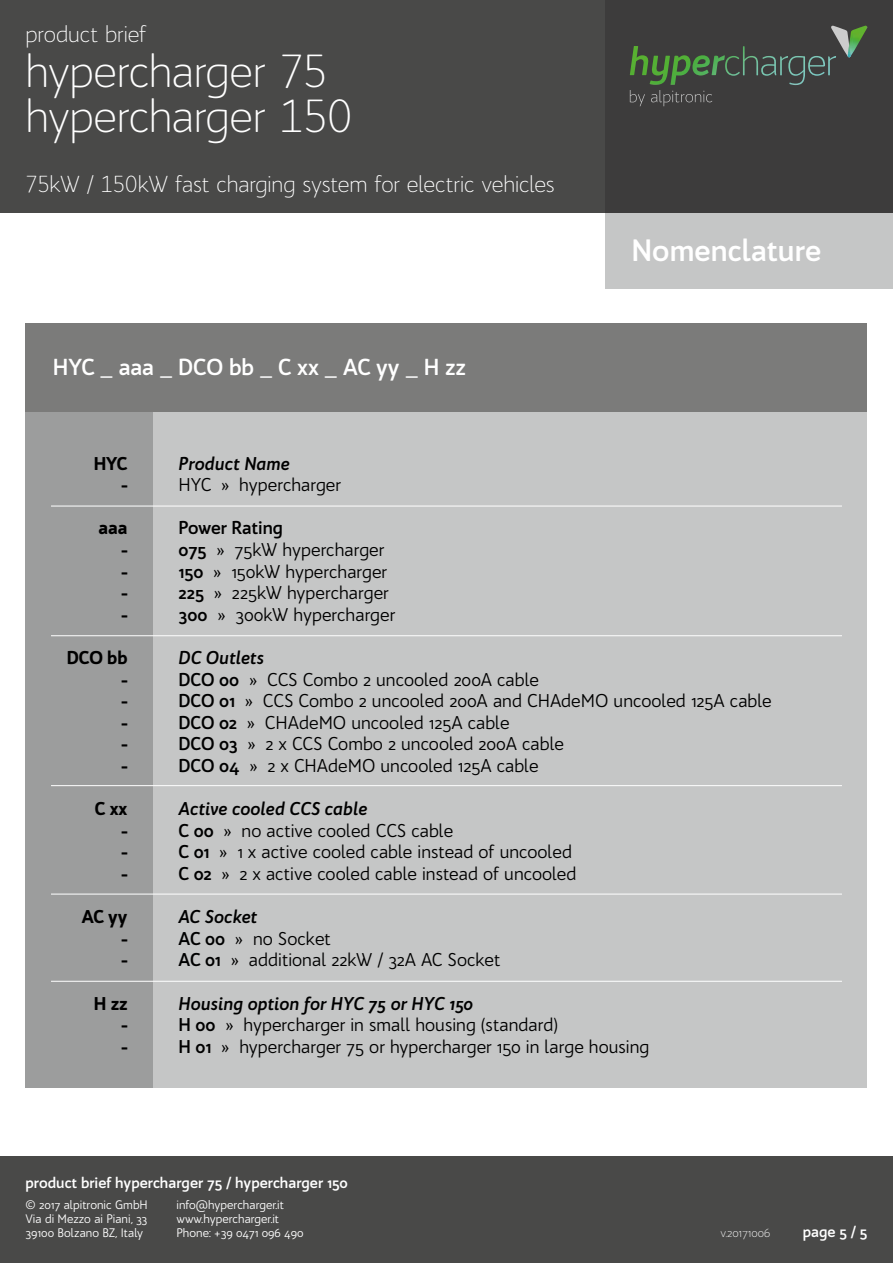
<style>
.page{position:relative;width:893px;height:1263px;background:#fff}
.page>*{position:absolute;margin:0;border:0;box-sizing:border-box;transform-origin:0 0}
.t1{font:300 45px/45px "Bw Quinta Pro";letter-spacing:-.015em;color:#fff}
.t2{font:700 30px "Bw Quinta Pro";color:#fff}
.t3{font:300 22.5px "Bw Quinta Pro";letter-spacing:-.01em;color:#fff}
.t4{font:700 22.5px "Bw Quinta Pro";color:#fff}
.t5{font:18px/21.6px "Bw Quinta Pro";color:#000}
.t6{font:900 18px/21.6px "Bw Quinta Pro";color:#000;text-align:justify}
.t7{font:italic 700 18px "Bw Quinta Pro";color:#000}
.t8{font:700 15px "Bw Quinta Pro";color:#fff}
.t9{font:12px/14.4px "Bw Quinta Pro";color:#fff;text-align:justify}
.t10{font:300 12px "Bw Quinta Pro";color:#fff}
.s1{font-weight:700}
.s2{font-weight:700;font-style:italic}
</style>
<div class="page">
<div style="left:0;top:0;width:893px;height:213px;background:#494948"></div>
<div style="left:0;top:1157px;width:893px;height:106px;background:#494948"></div>
<div style="left:606px;top:213px;width:287px;height:76px;background:#c5c6c6"></div>
<div style="left:606px;top:0;width:287px;height:213px;background:#3d3c3c"></div>
<svg style="left:630px;top:90px;width:15px;height:16px"></svg>
<svg style="left:651px;top:90px;width:61px;height:16px"></svg>
<img style="left:630px;top:46px;width:195px;height:39px">
<img style="left:851px;top:26px;width:16px;height:30px">
<svg style="left:831px;top:26px;width:20px;height:31px"></svg>
<div style="left:26px;top:411px;width:841px;height:676px;background:#c5c6c6"></div>
<div style="left:26px;top:411px;width:127px;height:676px;background:#9c9d9d"></div>
<div style="left:26px;top:323px;width:841px;height:88px;background:#7b7b7a"></div>
<hr style="left:51px;top:506px;width:791px;height:1px;background:#fff">
<hr style="left:51px;top:635px;width:791px;height:1px;background:#fff">
<hr style="left:51px;top:785px;width:791px;height:1px;background:#fff">
<hr style="left:51px;top:894px;width:791px;height:1px;background:#fff">
<hr style="left:51px;top:981px;width:791px;height:1px;background:#fff">
<p class="t3" style="left:26px;top:21px;width:123px">product brief</p>
<h1 class="t1" style="left:26px;top:49px;width:328px">hypercharger 75 hypercharger 150</h1>
<p class="t3" style="left:26px;top:171px;width:531px">75kW / 150kW fast charging system for electric vehicles</p>
<p class="t4" style="left:53px;top:353px;width:415px">HYC _ aaa _ DCO bb _ C xx _ AC yy _ H zz</p>
<h2 class="t2" style="left:631px;top:231px;width:192px">Nomenclature</h2>
<p class="t6" style="left:94px;top:452px;width:35px;text-align:right">HYC -</p>
<p class="t6" style="left:121px;top:517px;width:8px;text-indent:-23px">aaa - - - -</p>
<p class="t6" style="left:121px;top:647px;width:8px;text-indent:-55px">DCO bb - - - - -</p>
<p class="t6" style="left:121px;top:798px;width:8px;text-indent:-26px">C xx - - -</p>
<p class="t6" style="left:121px;top:906px;width:8px;text-indent:-40px">AC yy - -</p>
<p class="t6" style="left:121px;top:992px;width:8px;text-indent:-27px">H zz - -</p>
<p class="t7" style="left:179px;top:452px;width:113px">Product Name</p>
<p class="t5" style="left:179px;top:474px;width:164px">HYC » hypercharger</p>
<p class="t5" style="left:179px;top:517px;width:218px"><span class="s1">Power Rating<br>075</span> » 75kW hypercharger<br><span class="s1">150</span> » 150kW hypercharger<br><span class="s1">225</span> » 225kW hypercharger<br><span class="s1">300</span> » 300kW hypercharger</p>
<p class="t5" style="left:179px;top:647px;width:595px"><span class="s2">DC Outlets<br></span><span class="s1">DCO 00</span> » CCS Combo 2 uncooled 200A cable<br><span class="s1">DCO 01</span> » CCS Combo 2 uncooled 200A and CHAdeMO uncooled 125A cable <span class="s1">DCO 02</span> » CHAdeMO uncooled 125A cable<br><span class="s1">DCO 03</span> » 2 x CCS Combo 2 uncooled 200A cable<br><span class="s1">DCO 04</span> » 2 x CHAdeMO uncooled 125A cable</p>
<p class="t5" style="left:179px;top:798px;width:400px"><span class="s2">Active cooled CCS cable<br></span><span class="s1">C 00</span> » no active cooled CCS cable<br><span class="s1">C 01</span> » 1 x active cooled cable instead of uncooled <span class="s1">C 02</span> » 2 x active cooled cable instead of uncooled</p>
<p class="t5" style="left:179px;top:906px;width:323px"><span class="s2">AC Socket<br></span><span class="s1">AC 00</span> » no Socket<br><span class="s1">AC 01</span> » additional 22kW / 32A AC Socket</p>
<p class="t5" style="left:179px;top:992px;width:472px"><span class="s2">Housing option for HYC 75 or HYC 150<br></span><span class="s1">H 00</span> » hypercharger in small housing (standard)<br><span class="s1">H 01</span> » hypercharger 75 or hypercharger 150 in large housing</p>
<p class="t8" style="left:26px;top:1173px;width:324px">product brief hypercharger 75 / hypercharger 150</p>
<p class="t9" style="left:26px;top:1197px;width:124px">© 2017 alpitronic GmbH Via di Mezzo ai Piani, 33<br>39100 Bolzano BZ, Italy</p>
<p class="t9" style="left:176px;top:1197px;width:129px;text-align:left">info@hypercharger.it www.hypercharger.it<br>Phone: +39 0471 096 490</p>
<p class="t10" style="left:720px;top:1226px;width:51px">v.20171006</p>
<p class="t8" style="left:803px;top:1223px;width:66px">page 5 / 5</p>
</div>
